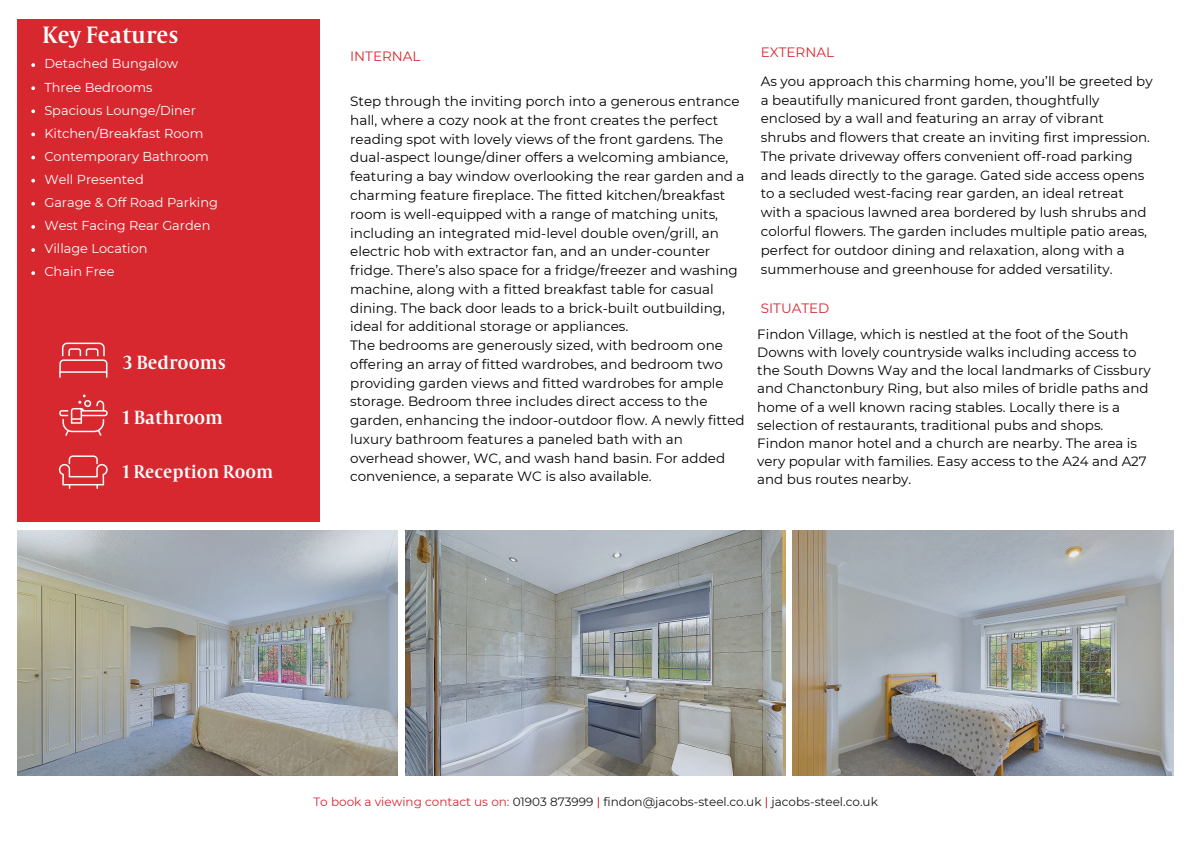
<style>
.page{position:relative;width:1191px;height:843px;background:#fff}
.page>*{position:absolute;margin:0;border:0;box-sizing:border-box;transform-origin:0 0}
.t1{font:26px "Capitolium Road";color:#fff}
.t2{font:21px "Capitolium Road";color:#fff}
.t3{font:20.2px "Capitolium Road";color:#fff}
.t4{font:13.5px/18.8px "Montserrat";color:#000}
.t5{font:13.5px "Montserrat";color:#d7282f}
.t6{font:13.4px/18.8px "Montserrat";color:#000}
.t7{font:12.9px "Montserrat";color:#fff}
.t8{font:12px "Montserrat";color:#191718}
.s1{color:#d7282f}
.s2{font-weight:500;color:#d7282f}
</style>
<div class="page">
<img style="left:405px;top:530px;width:380px;height:245px">
<img style="left:17px;top:530px;width:381px;height:245px">
<img style="left:792px;top:530px;width:380px;height:245px">
<div style="left:17px;top:19px;width:303px;height:502px;background:#d7282f"></div>
<img style="left:58px;top:455px;width:50px;height:34px">
<img style="left:59px;top:394px;width:49px;height:42px">
<img style="left:59px;top:342px;width:49px;height:36px">
<svg style="left:31px;top:63px;width:4px;height:4px"></svg>
<svg style="left:31px;top:86px;width:4px;height:4px"></svg>
<svg style="left:31px;top:109px;width:4px;height:4px"></svg>
<svg style="left:31px;top:132px;width:4px;height:4px"></svg>
<svg style="left:31px;top:156px;width:4px;height:3px"></svg>
<svg style="left:31px;top:179px;width:4px;height:3px"></svg>
<svg style="left:31px;top:202px;width:4px;height:3px"></svg>
<svg style="left:31px;top:225px;width:4px;height:4px"></svg>
<svg style="left:31px;top:248px;width:4px;height:4px"></svg>
<svg style="left:31px;top:271px;width:4px;height:4px"></svg>
<h2 class="t1" style="left:42px;top:26px;width:138px">Key Features</h2>
<p class="t7" style="left:44px;top:56px;width:135px">Detached Bungalow</p>
<p class="t7" style="left:44px;top:79px;width:109px">Three Bedrooms</p>
<p class="t7" style="left:44px;top:102px;width:153px">Spacious Lounge/Diner</p>
<p class="t7" style="left:44px;top:125px;width:160px">Kitchen/Breakfast Room</p>
<p class="t7" style="left:44px;top:148px;width:166px">Contemporary Bathroom</p>
<p class="t7" style="left:44px;top:171px;width:101px">Well Presented</p>
<p class="t7" style="left:44px;top:194px;width:175px">Garage &amp; Off Road Parking</p>
<p class="t7" style="left:44px;top:218px;width:167px">West Facing Rear Garden</p>
<p class="t7" style="left:44px;top:241px;width:105px">Village Location</p>
<p class="t7" style="left:44px;top:264px;width:72px">Chain Free</p>
<h2 class="t2" style="left:123px;top:355px;width:104px">3 Bedrooms</h2>
<h2 class="t2" style="left:123px;top:410px;width:102px">1 Bathroom</h2>
<h3 class="t3" style="left:123px;top:465px;width:152px">1 Reception Room</h3>
<h3 class="t5" style="left:350px;top:48px;width:72px">INTERNAL</h3>
<h4 class="t4" style="left:350px;top:92px;width:396px">Step through the inviting porch into a generous entrance hall, where a cozy nook at the front creates the perfect reading spot with lovely views of the front gardens. The dual-aspect lounge/diner offers a welcoming ambiance, featuring a bay window overlooking the rear garden and a charming feature fireplace. The fitted kitchen/breakfast room is well-equipped with a range of matching units, including an integrated mid-level double oven/grill, an electric hob with extractor fan, and an under-counter fridge. There’s also space for a fridge/freezer and washing machine, along with a fitted breakfast table for casual dining. The back door leads to a brick-built outbuilding, ideal for additional storage or appliances.<br>The bedrooms are generously sized, with bedroom one offering an array of fitted wardrobes, and bedroom two providing garden views and fitted wardrobes for ample storage. Bedroom three includes direct access to the garden, enhancing the indoor-outdoor flow. A newly fitted luxury bathroom features a paneled bath with an overhead shower, WC, and wash hand basin. For added convenience, a separate WC is also available.</h4>
<h4 class="t5" style="left:760px;top:44px;width:75px">EXTERNAL</h4>
<h4 class="t6" style="left:760px;top:72px;width:393px">As you approach this charming home, you’ll be greeted by a beautifully manicured front garden, thoughtfully enclosed by a wall and featuring an array of vibrant shrubs and flowers that create an inviting first impression.<br>The private driveway offers convenient off-road parking and leads directly to the garage. Gated side access opens to a secluded west-facing rear garden, an ideal retreat with a spacious lawned area bordered by lush shrubs and colorful flowers. The garden includes multiple patio areas, perfect for outdoor dining and relaxation, along with a summerhouse and greenhouse for added versatility.</h4>
<h3 class="t5" style="left:760px;top:300px;width:70px">SITUATED</h3>
<p class="t6" style="left:757px;top:325px;width:395px;line-height:18.2px">Findon Village, which is nestled at the foot of the South Downs with lovely countryside walks including access to the South Downs Way and the local landmarks of Cissbury and Chanctonbury Ring, but also miles of bridle paths and home of a well known racing stables. Locally there is a selection of restaurants, traditional pubs and shops.<br>Findon manor hotel and a church are nearby. The area is very popular with families. Easy access to the A24 and A27 and bus routes nearby.</p>
<p class="t8" style="left:313px;top:794px;width:566px"><span class="s1">To book a viewing contact us on:</span> 01903 873999 <span class="s2">|</span> findon@jacobs-steel.co.uk <span class="s2">|</span> jacobs-steel.co.uk</p>
</div>
